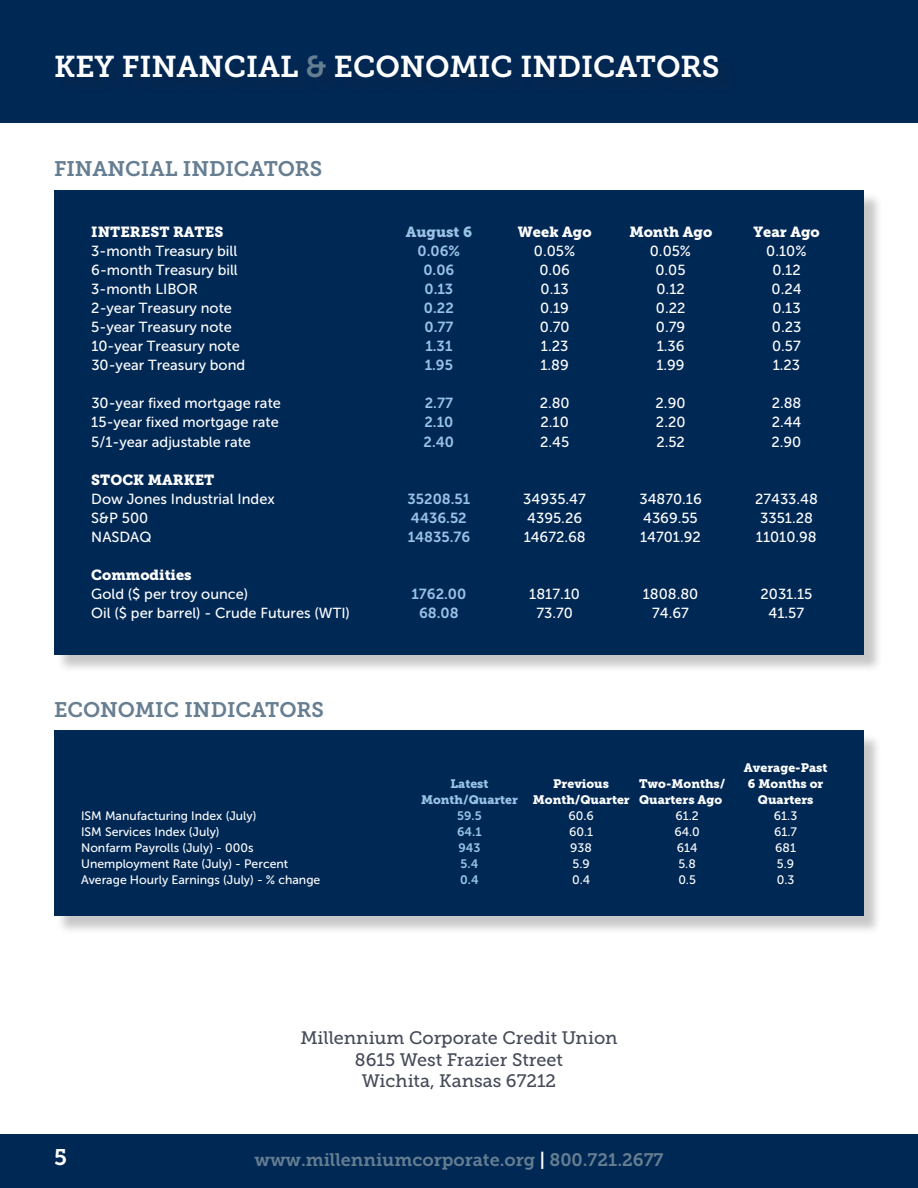
<style>
.page{position:relative;width:918px;height:1188px;background:#fff}
.page>*{position:absolute;margin:0;border:0;box-sizing:border-box;transform-origin:0 0}
.t1{font:30px "Museo Slab 700";color:#fff}
.t2{font:22.5px "Museo Slab 700";color:#fff}
.t3{font:21px "Museo Slab 700";color:#667e91}
.t4{font:18px "Museo Slab 500";color:#464b59}
.t5{font:18px "Museo Slab 700";color:#667e91}
.t6{font:14.55px/19px "Museo Sans 500";color:#fff}
.t7{font:14.55px "Museo Sans 700";color:#9bc2e6}
.t8{font:14.55px "Museo Slab 900";color:#fff}
.t9{font:14.55px "Museo Slab 900";color:#9bc2e6}
.t10{font:12.3px "Museo Sans 500";color:#fff}
.t11{font:12.3px "Museo Slab 900";color:#fff}
.t12{font:12.3px "Museo Sans 700";color:#9bc2e6}
.t13{font:12.3px "Museo Slab 900";color:#9bc2e6}
.s1{color:#667e91}
.s2{font-family:"Museo Slab 900"}
.s3{color:#9bc2e6}
.s4{color:#fff}
</style>
<div class="page">
<div style="left:0;top:0;width:918px;height:122px;background:#002855"></div>
<div style="left:59px;top:57px;width:678px;height:39px;background:#022751"></div>
<div style="left:0;top:1134px;width:918px;height:54px;background:#002855"></div>
<div style="left:56px;top:192px;width:827px;height:481px;background:#231f20;opacity:.25"></div>
<div style="left:54px;top:190px;width:810px;height:464px;background:#002855"></div>
<div style="left:56px;top:733px;width:827px;height:202px;background:#231f20;opacity:.25"></div>
<div style="left:54px;top:730px;width:810px;height:186px;background:#002855"></div>
<p class="t1" style="left:54px;top:49px;width:667px">KEY FINANCIAL <span class="s1">&amp;</span> ECONOMIC INDICATORS</p>
<p class="t3" style="left:54px;top:157px;width:270px">FINANCIAL INDICATORS</p>
<p class="t8" style="left:91px;top:223px;width:134px">INTEREST RATES</p>
<p class="t9" style="left:406px;top:223px;width:68px">August 6</p>
<p class="t8" style="left:518px;top:223px;width:75px">Week Ago</p>
<p class="t8" style="left:629px;top:223px;width:85px">Month Ago</p>
<p class="t8" style="left:753px;top:223px;width:68px">Year Ago</p>
<p class="t6" style="left:91px;top:241px;width:148px">3-month Treasury bill</p>
<p class="t7" style="left:418px;top:243px;width:44px">0.06%</p>
<p class="t6" style="left:534px;top:241px;width:43px">0.05%</p>
<p class="t6" style="left:650px;top:241px;width:43px">0.05%</p>
<p class="t6" style="left:766px;top:241px;width:42px">0.10%</p>
<p class="t6" style="left:91px;top:260px;width:148px">6-month Treasury bill</p>
<p class="t7" style="left:423px;top:262px;width:32px">0.06</p>
<p class="t6" style="left:539px;top:260px;width:32px">0.06</p>
<p class="t6" style="left:655px;top:260px;width:32px">0.05</p>
<p class="t6" style="left:772px;top:260px;width:30px">0.12</p>
<p class="t6" style="left:91px;top:279px;width:108px">3-month LIBOR</p>
<p class="t7" style="left:425px;top:281px;width:30px">0.13</p>
<p class="t6" style="left:541px;top:279px;width:30px">0.13</p>
<p class="t6" style="left:657px;top:279px;width:30px">0.12</p>
<p class="t6" style="left:772px;top:279px;width:31px">0.24</p>
<p class="t6" style="left:91px;top:298px;width:142px">2-year Treasury note</p>
<p class="t7" style="left:424px;top:300px;width:31px">0.22</p>
<p class="t6" style="left:540px;top:298px;width:30px">0.19</p>
<p class="t6" style="left:656px;top:298px;width:31px">0.22</p>
<p class="t6" style="left:772px;top:298px;width:30px">0.13</p>
<p class="t6" style="left:91px;top:318px;width:142px">5-year Treasury note</p>
<p class="t7" style="left:425px;top:319px;width:30px">0.77</p>
<p class="t6" style="left:540px;top:318px;width:31px">0.70</p>
<p class="t6" style="left:656px;top:318px;width:31px">0.79</p>
<p class="t6" style="left:772px;top:318px;width:31px">0.23</p>
<p class="t6" style="left:91px;top:337px;width:150px">10-year Treasury note</p>
<p class="t7" style="left:425px;top:338px;width:29px">1.31</p>
<p class="t6" style="left:541px;top:337px;width:29px">1.23</p>
<p class="t6" style="left:657px;top:337px;width:29px">1.36</p>
<p class="t6" style="left:772px;top:337px;width:30px">0.57</p>
<p class="t6" style="left:91px;top:356px;width:155px">30-year Treasury bond</p>
<p class="t7" style="left:425px;top:357px;width:30px">1.95</p>
<p class="t6" style="left:540px;top:356px;width:30px">1.89</p>
<p class="t6" style="left:656px;top:356px;width:30px">1.99</p>
<p class="t6" style="left:773px;top:356px;width:29px">1.23</p>
<p class="t6" style="left:91px;top:394px;width:191px">30-year fixed mortgage rate</p>
<p class="t7" style="left:425px;top:395px;width:30px">2.77</p>
<p class="t6" style="left:540px;top:394px;width:32px">2.80</p>
<p class="t6" style="left:656px;top:394px;width:31px">2.90</p>
<p class="t6" style="left:772px;top:394px;width:31px">2.88</p>
<p class="t6" style="left:91px;top:413px;width:189px">15-year fixed mortgage rate</p>
<p class="t7" style="left:425px;top:414px;width:30px">2.10</p>
<p class="t6" style="left:541px;top:413px;width:30px">2.10</p>
<p class="t6" style="left:656px;top:413px;width:31px">2.20</p>
<p class="t6" style="left:772px;top:413px;width:31px">2.44</p>
<p class="t6" style="left:91px;top:432px;width:161px">5/1-year adjustable rate</p>
<p class="t7" style="left:424px;top:433px;width:32px">2.40</p>
<p class="t6" style="left:540px;top:432px;width:31px">2.45</p>
<p class="t6" style="left:656px;top:432px;width:30px">2.52</p>
<p class="t6" style="left:772px;top:432px;width:31px">2.90</p>
<p class="t6" style="left:91px;top:470px;width:185px"><span class="s2">STOCK MARKET<br></span>Dow Jones Industrial Index</p>
<p class="t7" style="left:408px;top:491px;width:64px">35208.51</p>
<p class="t6" style="left:523px;top:489px;width:64px">34935.47</p>
<p class="t6" style="left:639px;top:489px;width:64px">34870.16</p>
<p class="t6" style="left:755px;top:489px;width:64px">27433.48</p>
<p class="t6" style="left:91px;top:508px;width:58px">S&amp;P 500</p>
<p class="t7" style="left:411px;top:510px;width:57px">4436.52</p>
<p class="t6" style="left:527px;top:508px;width:56px">4395.26</p>
<p class="t6" style="left:643px;top:508px;width:56px">4369.55</p>
<p class="t6" style="left:760px;top:508px;width:54px">3351.28</p>
<p class="t6" style="left:91px;top:527px;width:62px">NASDAQ</p>
<p class="t7" style="left:408px;top:529px;width:64px">14835.76</p>
<p class="t6" style="left:524px;top:527px;width:64px">14672.68</p>
<p class="t6" style="left:640px;top:527px;width:62px">14701.92</p>
<p class="t6" style="left:756px;top:527px;width:62px">11010.98</p>
<p class="t6" style="left:91px;top:566px;width:159px"><span class="s2">Commodities<br></span>Gold ($ per troy ounce)</p>
<p class="t7" style="left:412px;top:586px;width:56px">1762.00</p>
<p class="t6" style="left:529px;top:585px;width:52px">1817.10</p>
<p class="t6" style="left:643px;top:585px;width:57px">1808.80</p>
<p class="t6" style="left:761px;top:585px;width:53px">2031.15</p>
<p class="t6" style="left:91px;top:604px;width:260px">Oil ($ per barrel) - Crude Futures (WTI)</p>
<p class="t7" style="left:419px;top:605px;width:41px">68.08</p>
<p class="t6" style="left:536px;top:604px;width:38px">73.70</p>
<p class="t6" style="left:652px;top:604px;width:38px">74.67</p>
<p class="t6" style="left:769px;top:604px;width:37px">41.57</p>
<p class="t3" style="left:54px;top:698px;width:272px">ECONOMIC INDICATORS</p>
<p class="t11" style="left:744px;top:760px;width:85px">Average-Past</p>
<p class="t13" style="left:451px;top:776px;width:39px">Latest</p>
<p class="t11" style="left:553px;top:776px;width:57px">Previous</p>
<p class="t11" style="left:639px;top:776px;width:88px">Two-Months/</p>
<p class="t11" style="left:748px;top:776px;width:77px">6 Months or</p>
<p class="t11" style="left:421px;top:792px;width:303px"><span class="s3">Month/Quarter</span> Month/Quarter Quarters Ago</p>
<p class="t11" style="left:758px;top:792px;width:57px">Quarters</p>
<p class="t10" style="left:81px;top:809px;width:177px">ISM Manufacturing Index (July)</p>
<p class="t12" style="left:457px;top:809px;width:26px">59.5</p>
<p class="t10" style="left:569px;top:809px;width:27px">60.6</p>
<p class="t10" style="left:675px;top:809px;width:25px">61.2</p>
<p class="t10" style="left:774px;top:809px;width:25px">61.3</p>
<p class="t10" style="left:81px;top:825px;width:140px">ISM Services Index (July)</p>
<p class="t12" style="left:457px;top:825px;width:26px">64.1</p>
<p class="t10" style="left:569px;top:825px;width:26px">60.1</p>
<p class="t10" style="left:674px;top:825px;width:27px">64.0</p>
<p class="t10" style="left:774px;top:825px;width:24px">61.7</p>
<p class="t10" style="left:81px;top:841px;width:174px">Nonfarm Payrolls (July) - 000s</p>
<p class="t12" style="left:458px;top:841px;width:24px">943</p>
<p class="t10" style="left:570px;top:841px;width:23px">938</p>
<p class="t10" style="left:677px;top:841px;width:22px">614</p>
<p class="t10" style="left:775px;top:841px;width:22px">681</p>
<p class="t10" style="left:81px;top:857px;width:209px">Unemployment Rate (July) - Percent</p>
<p class="t12" style="left:461px;top:857px;width:19px">5.4</p>
<p class="t10" style="left:572px;top:857px;width:19px">5.9</p>
<p class="t10" style="left:678px;top:857px;width:19px">5.8</p>
<p class="t10" style="left:777px;top:857px;width:19px">5.9</p>
<p class="t10" style="left:81px;top:873px;width:241px">Average Hourly Earnings (July) - % change</p>
<p class="t12" style="left:460px;top:873px;width:20px">0.4</p>
<p class="t10" style="left:572px;top:873px;width:20px">0.4</p>
<p class="t10" style="left:678px;top:873px;width:19px">0.5</p>
<p class="t10" style="left:777px;top:873px;width:19px">0.3</p>
<p class="t2" style="left:54px;top:1145px;width:14px">5</p>
<p class="t4" style="left:300px;top:1028px;width:319px">Millennium Corporate Credit Union</p>
<p class="t4" style="left:355px;top:1049px;width:210px">8615 West Frazier Street</p>
<p class="t4" style="left:362px;top:1071px;width:196px">Wichita, Kansas 67212</p>
<p class="t5" style="left:254px;top:1150px;width:411px">www.millenniumcorporate.org <span class="s4">|</span> 800.721.2677</p>
</div>
